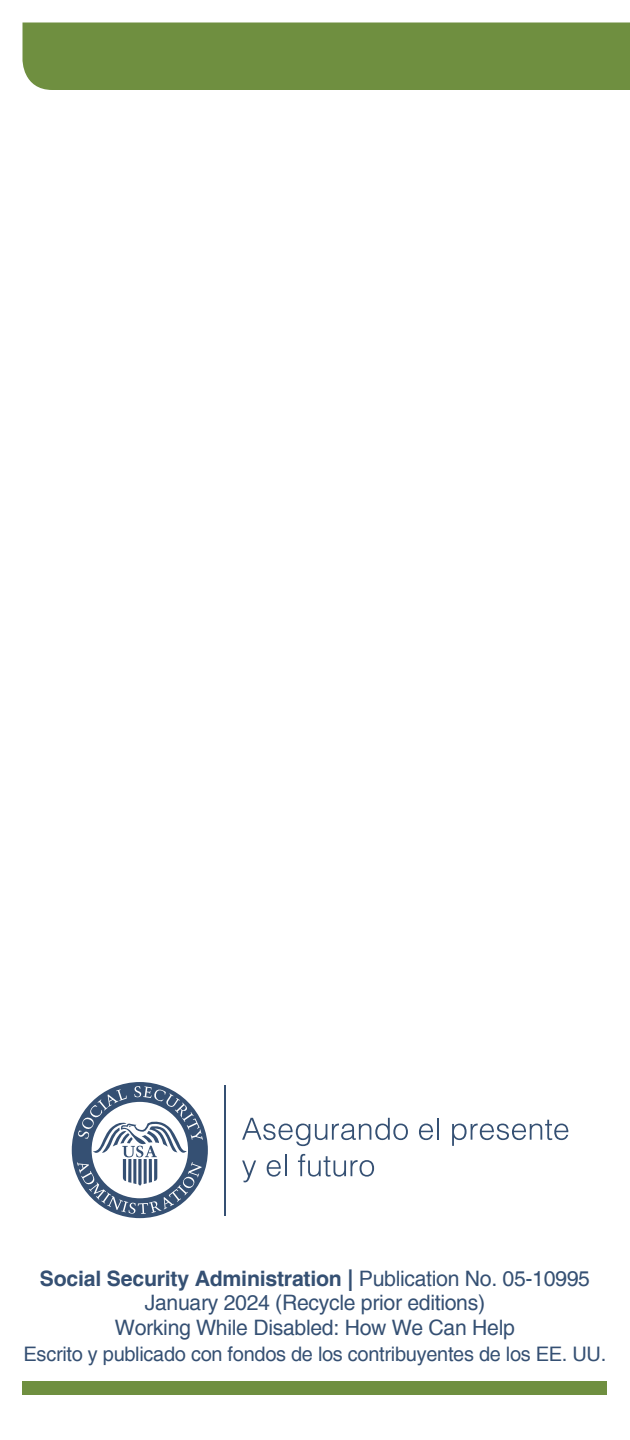
<style>
.page{position:relative;width:630px;height:1440px;background:#fff}
.page>*{position:absolute;margin:0;border:0;box-sizing:border-box;transform-origin:0 0}
.t1{font:21.25px "Helvetica";letter-spacing:-.015em;color:#355073}
.t2{font:700 21.25px "Helvetica";letter-spacing:-.01em;color:#355073}
.t3{font:20px "Helvetica";letter-spacing:-.015em;color:#355073}
.s1{font-weight:400}
</style>
<div class="page">
<div style="left:22px;top:22px;width:608px;height:68px;background:#6f8f40"></div>
<div style="left:22px;top:1382px;width:586px;height:13px;background:#6f8f40"></div>
<svg style="left:242px;top:1118px;width:166px;height:28px"></svg>
<svg style="left:419px;top:1124px;width:14px;height:16px"></svg>
<hr style="left:437px;top:1118px;width:2px;height:22px;background:#355073">
<svg style="left:452px;top:1120px;width:116px;height:26px"></svg>
<svg style="left:242px;top:1161px;width:14px;height:21px"></svg>
<svg style="left:267px;top:1160px;width:14px;height:17px"></svg>
<hr style="left:285px;top:1154px;width:2px;height:22px;background:#355073">
<svg style="left:298px;top:1154px;width:76px;height:23px"></svg>
<hr style="left:225px;top:1085px;width:1px;height:130px;background:#355073">
<svg style="left:70px;top:1080px;width:140px;height:140px"></svg>
<div style="left:72px;top:1082px;width:136px;height:136px;background:#355073;border-radius:50%"></div>
<svg style="left:77px;top:1086px;width:126px;height:128px"></svg>
<p class="t2" style="left:40px;top:1265px;width:552px">Social Security Administration | <span class="s1">Publication No. 05-10995</span></p>
<p class="t1" style="left:145px;top:1291px;width:342px">January 2024 (Recycle prior editions)</p>
<p class="t1" style="left:115px;top:1316px;width:401px">Working While Disabled: How We Can Help</p>
<p class="t3" style="left:24px;top:1342px;width:584px">Escrito y publicado con fondos de los contribuyentes de los EE. UU.</p>
</div>
